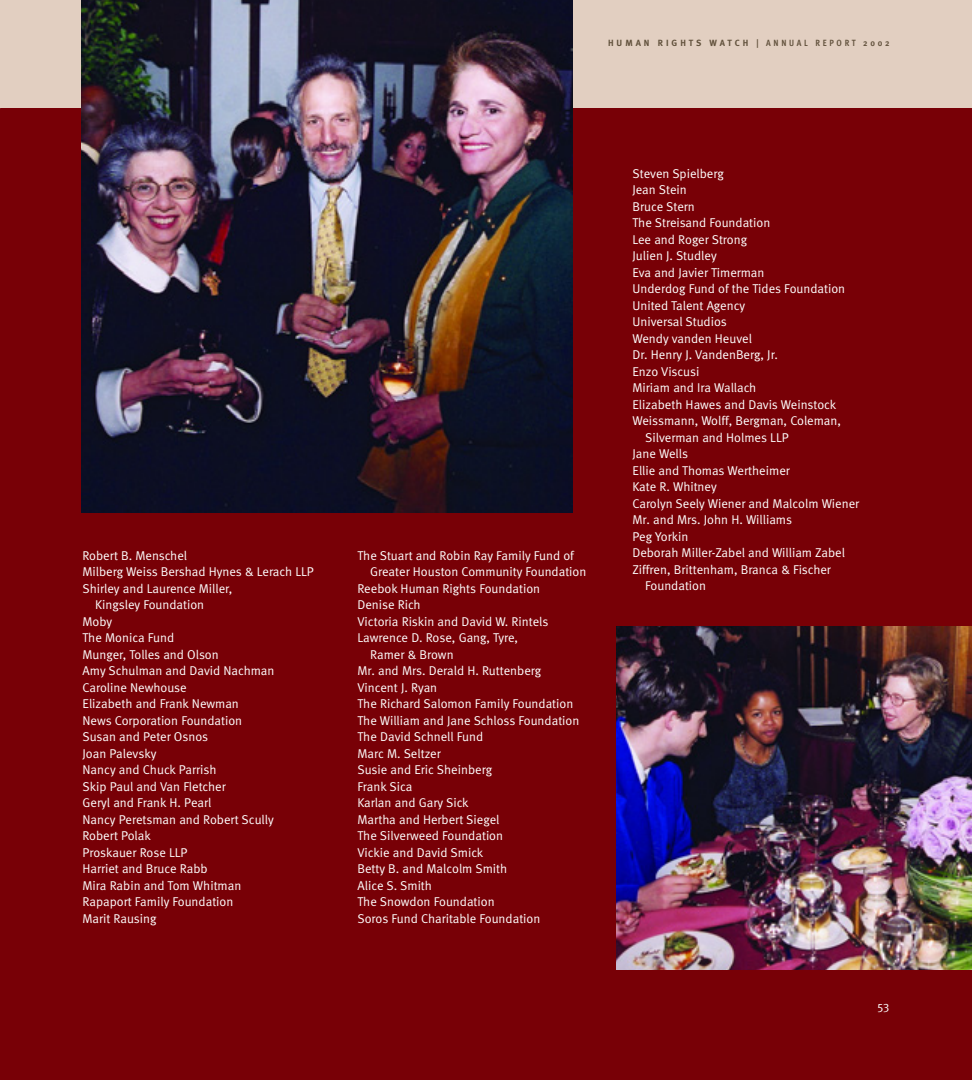
<style>
.page{position:relative;width:972px;height:1080px;background:#780006}
.page>*{position:absolute;margin:0;border:0;box-sizing:border-box;transform-origin:0 0}
.t1{font:12.75px "Meta Normal";color:#fff}
.t2{font:12px "Meta Normal";color:#fff}
.t3{font:700 9px "Meta Cond";letter-spacing:.31em;color:#62523d}
.s1{font-family:"Meta"}
</style>
<div class="page">
<div style="left:0;top:0;width:972px;height:108px;background:#e2cfc1"></div>
<img style="left:81px;top:0;width:492px;height:512px">
<img style="left:616px;top:626px;width:356px;height:344px">
<p class="t3" style="left:608px;top:40px;width:283px"><span class="s1">HUMAN RIGHTS WATCH</span> | ANNUAL REPORT 2002</p>
<p class="t1" style="left:82px;top:551px;width:106px">Robert B. Menschel</p>
<p class="t1" style="left:82px;top:567px;width:233px">Milberg Weiss Bershad Hynes &amp; Lerach LLP</p>
<p class="t1" style="left:82px;top:584px;width:152px">Shirley and Laurence Miller,</p>
<p class="t1" style="left:95px;top:600px;width:110px">Kingsley Foundation</p>
<p class="t1" style="left:82px;top:617px;width:31px">Moby</p>
<p class="t1" style="left:82px;top:633px;width:93px">The Monica Fund</p>
<p class="t1" style="left:82px;top:650px;width:138px">Munger, Tolles and Olson</p>
<p class="t1" style="left:82px;top:666px;width:194px">Amy Schulman and David Nachman</p>
<p class="t1" style="left:82px;top:683px;width:106px">Caroline Newhouse</p>
<p class="t1" style="left:82px;top:699px;width:158px">Elizabeth and Frank Newman</p>
<p class="t1" style="left:82px;top:716px;width:161px">News Corporation Foundation</p>
<p class="t1" style="left:82px;top:732px;width:127px">Susan and Peter Osnos</p>
<p class="t1" style="left:82px;top:749px;width:75px">Joan Palevsky</p>
<p class="t1" style="left:82px;top:765px;width:136px">Nancy and Chuck Parrish</p>
<p class="t1" style="left:82px;top:782px;width:145px">Skip Paul and Van Fletcher</p>
<p class="t1" style="left:82px;top:798px;width:130px">Geryl and Frank H. Pearl</p>
<p class="t1" style="left:82px;top:815px;width:193px">Nancy Peretsman and Robert Scully</p>
<p class="t1" style="left:82px;top:831px;width:70px">Robert Polak</p>
<p class="t1" style="left:82px;top:848px;width:106px">Proskauer Rose LLP</p>
<p class="t1" style="left:82px;top:864px;width:127px">Harriet and Bruce Rabb</p>
<p class="t1" style="left:82px;top:881px;width:160px">Mira Rabin and Tom Whitman</p>
<p class="t1" style="left:82px;top:897px;width:152px">Rapaport Family Foundation</p>
<p class="t1" style="left:82px;top:914px;width:76px">Marit Rausing</p>
<p class="t1" style="left:357px;top:551px;width:218px">The Stuart and Robin Ray Family Fund of</p>
<p class="t1" style="left:370px;top:567px;width:218px">Greater Houston Community Foundation</p>
<p class="t1" style="left:357px;top:584px;width:184px">Reebok Human Rights Foundation</p>
<p class="t1" style="left:357px;top:600px;width:65px">Denise Rich</p>
<p class="t1" style="left:357px;top:617px;width:193px">Victoria Riskin and David W. Rintels</p>
<p class="t1" style="left:357px;top:633px;width:162px">Lawrence D. Rose, Gang, Tyre,</p>
<p class="t1" style="left:370px;top:650px;width:85px">Ramer &amp; Brown</p>
<p class="t1" style="left:358px;top:666px;width:185px">Mr. and Mrs. Derald H. Ruttenberg</p>
<p class="t1" style="left:358px;top:683px;width:81px">Vincent J. Ryan</p>
<p class="t1" style="left:358px;top:699px;width:217px">The Richard Salomon Family Foundation</p>
<p class="t1" style="left:358px;top:716px;width:223px">The William and Jane Schloss Foundation</p>
<p class="t1" style="left:358px;top:732px;width:127px">The David Schnell Fund</p>
<p class="t1" style="left:358px;top:749px;width:85px">Marc M. Seltzer</p>
<p class="t1" style="left:358px;top:765px;width:136px">Susie and Eric Sheinberg</p>
<p class="t1" style="left:358px;top:782px;width:56px">Frank Sica</p>
<p class="t1" style="left:358px;top:798px;width:113px">Karlan and Gary Sick</p>
<p class="t1" style="left:358px;top:815px;width:143px">Martha and Herbert Siegel</p>
<p class="t1" style="left:358px;top:831px;width:147px">The Silverweed Foundation</p>
<p class="t1" style="left:358px;top:848px;width:127px">Vickie and David Smick</p>
<p class="t1" style="left:358px;top:864px;width:151px">Betty B. and Malcolm Smith</p>
<p class="t1" style="left:358px;top:881px;width:76px">Alice S. Smith</p>
<p class="t1" style="left:358px;top:897px;width:139px">The Snowdon Foundation</p>
<p class="t1" style="left:358px;top:914px;width:184px">Soros Fund Charitable Foundation</p>
<p class="t1" style="left:633px;top:169px;width:93px">Steven Spielberg</p>
<p class="t1" style="left:633px;top:185px;width:56px">Jean Stein</p>
<p class="t1" style="left:633px;top:202px;width:64px">Bruce Stern</p>
<p class="t1" style="left:633px;top:218px;width:139px">The Streisand Foundation</p>
<p class="t1" style="left:633px;top:235px;width:116px">Lee and Roger Strong</p>
<p class="t1" style="left:633px;top:251px;width:86px">Julien J. Studley</p>
<p class="t1" style="left:633px;top:268px;width:134px">Eva and Javier Timerman</p>
<p class="t1" style="left:633px;top:284px;width:214px">Underdog Fund of the Tides Foundation</p>
<p class="t1" style="left:633px;top:301px;width:114px">United Talent Agency</p>
<p class="t1" style="left:633px;top:317px;width:96px">Universal Studios</p>
<p class="t1" style="left:633px;top:334px;width:121px">Wendy vanden Heuvel</p>
<p class="t1" style="left:633px;top:350px;width:147px">Dr. Henry J. VandenBerg, Jr.</p>
<p class="t1" style="left:633px;top:367px;width:68px">Enzo Viscusi</p>
<p class="t1" style="left:633px;top:383px;width:125px">Miriam and Ira Wallach</p>
<p class="t1" style="left:633px;top:400px;width:205px">Elizabeth Hawes and Davis Weinstock</p>
<p class="t1" style="left:633px;top:416px;width:210px">Weissmann, Wolff, Bergman, Coleman,</p>
<p class="t1" style="left:645px;top:433px;width:145px">Silverman and Holmes LLP</p>
<p class="t1" style="left:633px;top:449px;width:57px">Jane Wells</p>
<p class="t1" style="left:633px;top:466px;width:159px">Ellie and Thomas Wertheimer</p>
<p class="t1" style="left:633px;top:482px;width:86px">Kate R. Whitney</p>
<p class="t1" style="left:633px;top:499px;width:228px">Carolyn Seely Wiener and Malcolm Wiener</p>
<p class="t1" style="left:633px;top:515px;width:161px">Mr. and Mrs. John H. Williams</p>
<p class="t1" style="left:633px;top:532px;width:57px">Peg Yorkin</p>
<p class="t1" style="left:633px;top:548px;width:214px">Deborah Miller-Zabel and William Zabel</p>
<p class="t1" style="left:633px;top:565px;width:200px">Ziffren, Brittenham, Branca &amp; Fischer</p>
<p class="t1" style="left:645px;top:581px;width:62px">Foundation</p>
<p class="t2" style="left:877px;top:1001px;width:14px">53</p>
</div>
